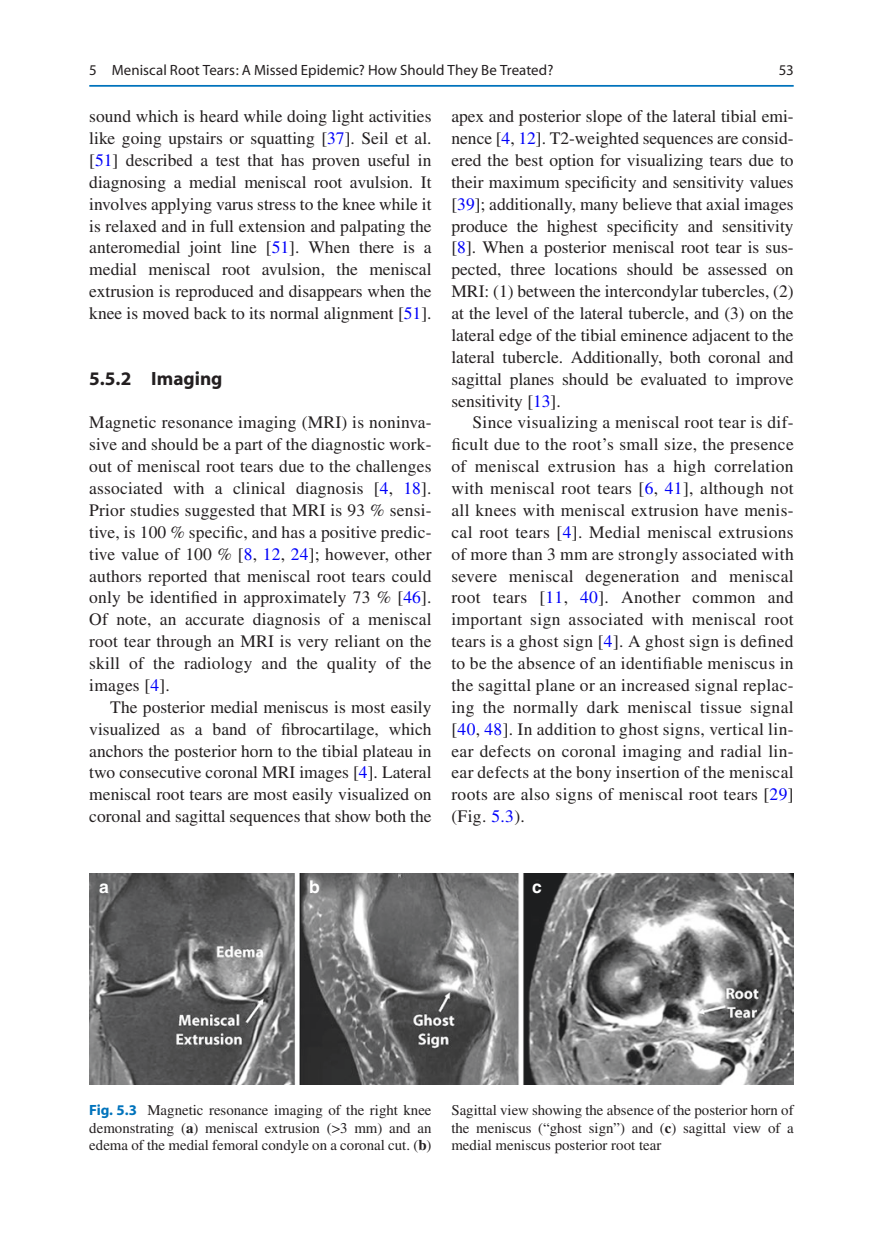
<style>
.page{position:relative;width:883px;height:1260px;background:#fff}
.page>*{position:absolute;margin:0;border:0;box-sizing:border-box;transform-origin:0 0}
.t1{font:700 19.25px "Rlmvpm Myriad";color:#231f20}
.t2{font:17.5px/21.9px "Sgjfby Times";color:#231f20;text-align:justify}
.t3{font:700 17.5px "Sbwvmt Helvetica";color:#fff}
.t4{font:14.88px/17.5px "Sgjfby Times";color:#231f20;text-align:justify}
.t5{font:14.88px "Xsgrdx Myriad";letter-spacing:.005em;color:#231f20}
.t6{font:14.88px "Hhxsxc Myriad";color:#231f20}
.s1{color:#0000fa}
.s2{font-family:"Rlmvpm Myriad";font-weight:700;color:#0073bc}
.s3{font-family:"Hylycs Times";font-weight:700}
</style>
<div class="page">
<img style="left:89px;top:874px;width:705px;height:210px">
<hr style="left:89px;top:85px;width:705px;height:2px;background:#0073bc">
<p class="t5" style="left:89px;top:63px;width:466px">5 Meniscal Root Tears: A Missed Epidemic? How Should They Be Treated?</p>
<p class="t6" style="left:779px;top:63px;width:16px">53</p>
<p class="t2" style="left:89px;top:105px;width:344px">sound which is heard while doing light activities like going upstairs or squatting [<span class="s1">37</span>]. Seil et al. [<span class="s1">51</span>] described a test that has proven useful in diagnosing a medial meniscal root avulsion. It involves applying varus stress to the knee while it is relaxed and in full extension and palpating the anteromedial joint line [<span class="s1">51</span>]. When there is a medial meniscal root avulsion, the meniscal extrusion is reproduced and disappears when the knee is moved back to its normal alignment [<span class="s1">51</span>].</p>
<p class="t1" style="left:89px;top:368px;width:135px">5.5.2 Imaging</p>
<p class="t2" style="left:89px;top:412px;width:344px">Magnetic resonance imaging (MRI) is noninva&shy;sive and should be a part of the diagnostic work&shy;out of meniscal root tears due to the challenges associated with a clinical diagnosis [<span class="s1">4</span>, <span class="s1">18</span>].<br>Prior studies suggested that MRI is 93 % sensi&shy;tive, is 100 % specific, and has a positive predic&shy;tive value of 100 % [<span class="s1">8</span>, <span class="s1">12</span>, <span class="s1">24</span>]; however, other authors reported that meniscal root tears could only be identified in approximately 73 % [<span class="s1">46</span>].<br>Of note, an accurate diagnosis of a meniscal root tear through an MRI is very reliant on the skill of the radiology and the quality of the images [<span class="s1">4</span>].</p>
<p class="t2" style="left:89px;top:696px;width:344px;text-indent:21px">The posterior medial meniscus is most easily visualized as a band of fibrocartilage, which anchors the posterior horn to the tibial plateau in two consecutive coronal MRI images [<span class="s1">4</span>]. Lateral meniscal root tears are most easily visualized on coronal and sagittal sequences that show both the</p>
<p class="t2" style="left:451px;top:105px;width:344px">apex and posterior slope of the lateral tibial emi&shy;nence [<span class="s1">4</span>, <span class="s1">12</span>]. T2-weighted sequences are consid&shy;ered the best option for visualizing tears due to their maximum specificity and sensitivity values [<span class="s1">39</span>]; additionally, many believe that axial images produce the highest specificity and sensitivity [<span class="s1">8</span>]. When a posterior meniscal root tear is sus&shy;pected, three locations should be assessed on MRI: (1) between the intercondylar tubercles, (2) at the level of the lateral tubercle, and (3) on the lateral edge of the tibial eminence adjacent to the lateral tubercle. Additionally, both coronal and sagittal planes should be evaluated to improve sensitivity [<span class="s1">13</span>].</p>
<p class="t2" style="left:451px;top:412px;width:344px;text-indent:21px">Since visualizing a meniscal root tear is dif&shy;ficult due to the root’s small size, the presence of meniscal extrusion has a high correlation with meniscal root tears [<span class="s1">6</span>, <span class="s1">41</span>], although not all knees with meniscal extrusion have menis&shy;cal root tears [<span class="s1">4</span>]. Medial meniscal extrusions of more than 3 mm are strongly associated with severe meniscal degeneration and meniscal root tears [<span class="s1">11</span>, <span class="s1">40</span>]. Another common and important sign associated with meniscal root tears is a ghost sign [<span class="s1">4</span>]. A ghost sign is defined to be the absence of an identifiable meniscus in the sagittal plane or an increased signal replac&shy;ing the normally dark meniscal tissue signal [<span class="s1">40</span>, <span class="s1">48</span>]. In addition to ghost signs, vertical lin&shy;ear defects on coronal imaging and radial lin&shy;ear defects at the bony insertion of the meniscal roots are also signs of meniscal root tears [<span class="s1">29</span>] (Fig. <span class="s1">5.3</span>).</p>
<p class="t3" style="left:99px;top:876px;width:11px">a</p>
<p class="t3" style="left:309px;top:876px;width:12px">b</p>
<p class="t3" style="left:532px;top:876px;width:11px">c</p>
<p class="t4" style="left:89px;top:1102px;width:344px"><span class="s2">Fig. 5.3</span> Magnetic resonance imaging of the right knee demonstrating (<span class="s3">a</span>) meniscal extrusion (&gt;3 mm) and an edema of the medial femoral condyle on a coronal cut. (<span class="s3">b</span>)</p>
<p class="t4" style="left:451px;top:1102px;width:344px">Sagittal view showing the absence of the posterior horn of the meniscus (“ghost sign”) and (<span class="s3">c</span>) sagittal view of a medial meniscus posterior root tear</p>
</div>
